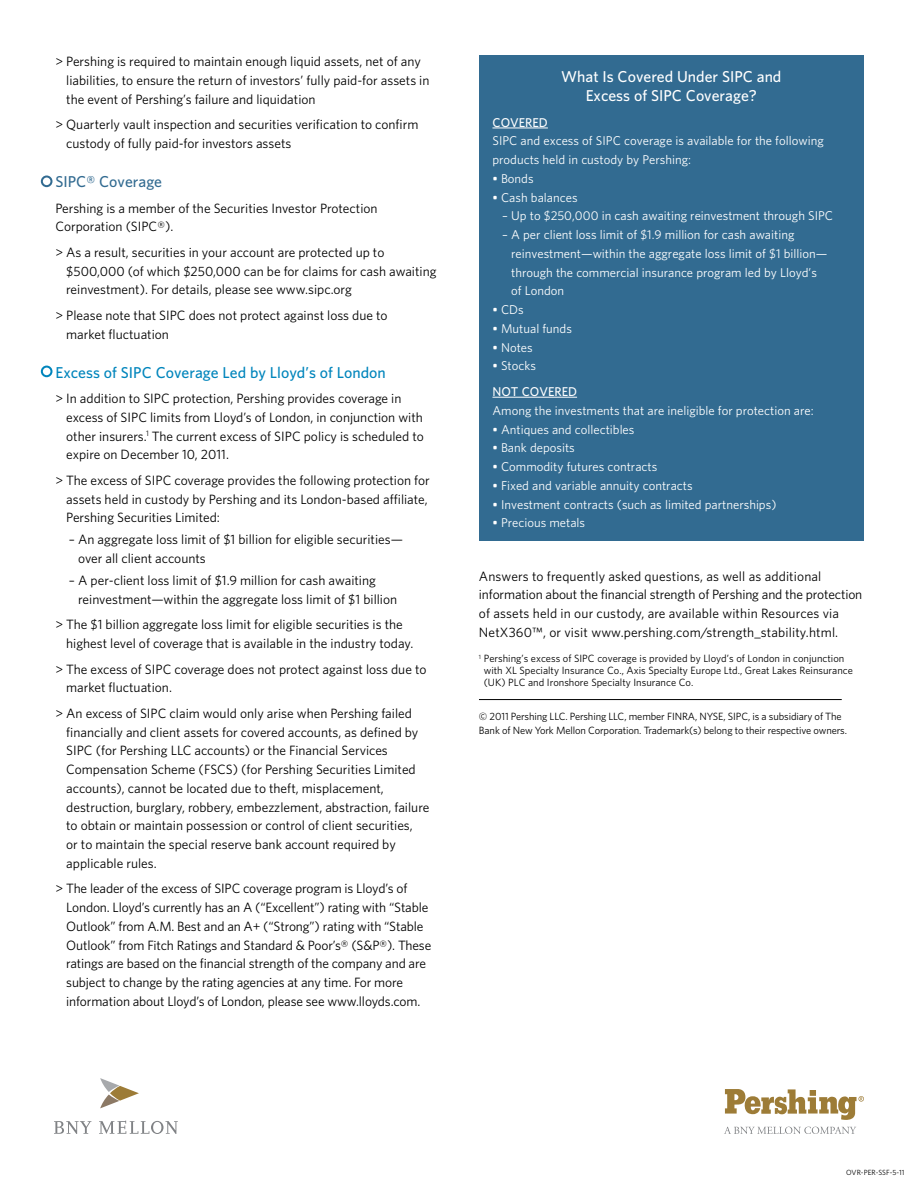
<style>
.page{position:relative;width:918px;height:1188px;background:#fff}
.page>*{position:absolute;margin:0;border:0;box-sizing:border-box;transform-origin:0 0}
.t1{font:500 15.75px/18.8px "Whitney";color:#fff;text-align:center}
.t2{font:500 15.75px "Whitney";color:#0085bc}
.t3{font:500 15.75px "Whitney";color:#326b91}
.t4{font:13.5px/18.8px "Whitney";color:#000}
.t5{font:12.75px/18.8px "Whitney";color:#fff}
.t6{font:500 12.75px/25.5px "Whitney";color:#fff}
.t7{font:10.5px/12px "Whitney";color:#000}
.t8{font:7.5px "Whitney";color:#000}
.s1{font-weight:500}
.s2{font-weight:400}
</style>
<div class="page">
<hr style="left:479px;top:699px;width:363px;height:1px;background:#000">
<div style="left:479px;top:56px;width:385px;height:486px;background:#326b91"></div>
<hr style="left:492px;top:128px;width:56px;height:1px;background:#fff">
<hr style="left:492px;top:397px;width:85px;height:1px;background:#fff">
<svg style="left:99px;top:1121px;width:79px;height:13px"></svg>
<svg style="left:54px;top:1121px;width:37px;height:13px"></svg>
<svg style="left:100px;top:1078px;width:39px;height:30px"></svg>
<svg style="left:724px;top:1127px;width:132px;height:7px"></svg>
<svg style="left:725px;top:1089px;width:139px;height:31px"></svg>
<div style="left:41px;top:366px;width:12px;height:11px;border:2px solid #0085bc;border-radius:50%"></div>
<div style="left:41px;top:175px;width:12px;height:12px;border:2px solid #326b91;border-radius:50%"></div>
<p class="t4" style="left:66px;top:52px;width:365px;text-indent:-11px">&gt; Pershing is required to maintain enough liquid assets, net of any liabilities, to ensure the return of investors’ fully paid-for assets in the event of Pershing’s failure and liquidation</p>
<p class="t4" style="left:66px;top:115px;width:354px;text-indent:-11px">&gt; Quarterly vault inspection and securities verification to confirm custody of fully paid-for investors assets</p>
<p class="t3" style="left:56px;top:171px;width:108px">SIPC® Coverage</p>
<p class="t4" style="left:56px;top:198px;width:324px">Pershing is a member of the Securities Investor Protection<br>Corporation (SIPC®).</p>
<p class="t4" style="left:66px;top:243px;width:372px;text-indent:-11px">&gt; As a result, securities in your account are protected up to $500,000 (of which $250,000 can be for claims for cash awaiting reinvestment). For details, please see www.sipc.org</p>
<p class="t4" style="left:66px;top:306px;width:323px;text-indent:-11px">&gt; Please note that SIPC does not protect against loss due to market fluctuation</p>
<p class="t2" style="left:56px;top:362px;width:332px">Excess of SIPC Coverage Led by Lloyd’s of London</p>
<p class="t4" style="left:66px;top:389px;width:359px;text-indent:-11px">&gt; In addition to SIPC protection, Pershing provides coverage in excess of SIPC limits from Lloyd’s of London, in conjunction with other insurers.<sup>1</sup> The current excess of SIPC policy is scheduled to expire on December 10, 2011.</p>
<p class="t4" style="left:66px;top:471px;width:365px;text-indent:-11px">&gt; The excess of SIPC coverage provides the following protection for assets held in custody by Pershing and its London-based affiliate,<br>Pershing Securities Limited:</p>
<p class="t4" style="left:78px;top:530px;width:326px;text-indent:-9px">– An aggregate loss limit of $1 billion for eligible securities— over all client accounts</p>
<p class="t4" style="left:78px;top:571px;width:321px;text-indent:-9px">– A per-client loss limit of $1.9 million for cash awaiting reinvestment—within the aggregate loss limit of $1 billion</p>
<p class="t4" style="left:66px;top:615px;width:349px;text-indent:-11px">&gt; The $1 billion aggregate loss limit for eligible securities is the highest level of coverage that is available in the industry today.</p>
<p class="t4" style="left:66px;top:659px;width:362px;text-indent:-11px">&gt; The excess of SIPC coverage does not protect against loss due to market fluctuation.</p>
<p class="t4" style="left:66px;top:704px;width:365px;text-indent:-11px">&gt; An excess of SIPC claim would only arise when Pershing failed financially and client assets for covered accounts, as defined by SIPC (for Pershing LLC accounts) or the Financial Services Compensation Scheme (FSCS) (for Pershing Securities Limited accounts), cannot be located due to theft, misplacement, destruction, burglary, robbery, embezzlement, abstraction, failure to obtain or maintain possession or control of client securities,<br>or to maintain the special reserve bank account required by applicable rules.</p>
<p class="t4" style="left:66px;top:879px;width:367px;text-indent:-11px">&gt; The leader of the excess of SIPC coverage program is Lloyd’s of London. Lloyd’s currently has an A (“Excellent”) rating with “Stable Outlook” from A.M. Best and an A+ (“Strong”) rating with “Stable Outlook” from Fitch Ratings and Standard &amp; Poor’s® (S&amp;P®). These ratings are based on the financial strength of the company and are subject to change by the rating agencies at any time. For more information about Lloyd’s of London, please see www.lloyds.com.</p>
<p class="t1" style="left:561px;top:67px;width:222px">What Is Covered Under SIPC and<br>Excess of SIPC Coverage?</p>
<p class="t6" style="left:492px;top:109px;width:57px">Covered</p>
<p class="t5" style="left:492px;top:131px;width:333px">SIPC and excess of SIPC coverage is available for the following products held in custody by Pershing:</p>
<p class="t5" style="left:492px;top:169px;width:43px"><span class="s1">•</span> Bonds</p>
<p class="t5" style="left:492px;top:188px;width:87px"><span class="s1">•</span> Cash balances</p>
<p class="t5" style="left:502px;top:206px;width:333px">– Up to $250,000 in cash awaiting reinvestment through SIPC</p>
<p class="t5" style="left:511px;top:225px;width:318px;text-indent:-9px">– A per client loss limit of $1.9 million for cash awaiting reinvestment—within the aggregate loss limit of $1 billion— through the commercial insurance program led by Lloyd’s of London</p>
<p class="t5" style="left:492px;top:300px;width:33px"><span class="s1">•</span> CDs</p>
<p class="t5" style="left:492px;top:319px;width:81px"><span class="s1">•</span> Mutual funds</p>
<p class="t5" style="left:492px;top:338px;width:42px"><span class="s1">•</span> Notes</p>
<p class="t6" style="left:492px;top:353px;width:86px">• <span class="s2">Stocks<br></span>Not Covered</p>
<p class="t5" style="left:492px;top:401px;width:323px">Among the investments that are ineligible for protection are:</p>
<p class="t5" style="left:492px;top:420px;width:144px"><span class="s1">•</span> Antiques and collectibles</p>
<p class="t5" style="left:492px;top:438px;width:84px"><span class="s1">•</span> Bank deposits</p>
<p class="t5" style="left:492px;top:457px;width:166px"><span class="s1">•</span> Commodity futures contracts</p>
<p class="t5" style="left:492px;top:476px;width:202px"><span class="s1">•</span> Fixed and variable annuity contracts</p>
<p class="t5" style="left:492px;top:495px;width:285px"><span class="s1">•</span> Investment contracts (such as limited partnerships)</p>
<p class="t5" style="left:492px;top:513px;width:94px"><span class="s1">•</span> Precious metals</p>
<p class="t4" style="left:479px;top:566px;width:385px">Answers to frequently asked questions, as well as additional information about the financial strength of Pershing and the protection of assets held in our custody, are available within Resources via NetX360™, or visit www.pershing.com/strength_stability.html.</p>
<p class="t7" style="left:484px;top:652px;width:371px;text-indent:-5px"><sup>1</sup> Pershing’s excess of SIPC coverage is provided by Lloyd’s of London in conjunction with XL Specialty Insurance Co., Axis Specialty Europe Ltd., Great Lakes Reinsurance (UK) PLC and Ironshore Specialty Insurance Co.</p>
<p class="t7" style="left:479px;top:709px;width:370px;line-height:13.5px">© 2011 Pershing LLC. Pershing LLC, member FINRA, NYSE, SIPC, is a subsidiary of The<br>Bank of New York Mellon Corporation. Trademark(s) belong to their respective owners.</p>
<p class="t8" style="left:846px;top:1167px;width:60px">OVR-PER-SSF-5-11</p>
</div>
